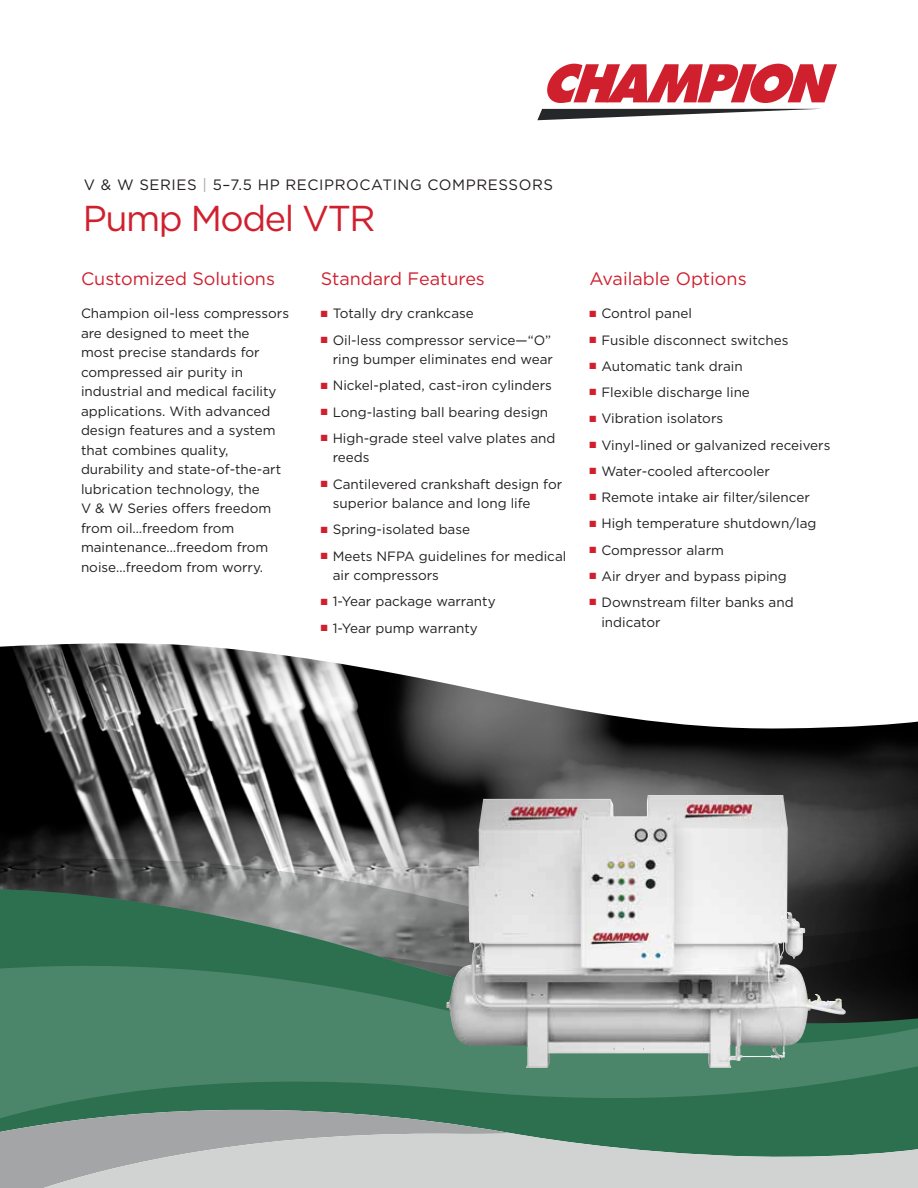
<style>
.page{position:relative;width:918px;height:1188px;background:#fff}
.page>*{position:absolute;margin:0;border:0;box-sizing:border-box;transform-origin:0 0}
.t1{font:36px "Gotham";letter-spacing:-.04em;color:#d0202e}
.t2{font:18px "Gotham";color:#d0202e}
.t3{font:15px "Gotham";letter-spacing:.04em;color:#231f20}
.t4{font:13.5px/19.5px "Gotham";color:#231f20}
.s1{color:#a4a5a6}
.s2{color:#d0202e}
</style>
<div class="page">
<img style="left:0;top:643px;width:918px;height:216px">
<svg style="left:0;top:859px;width:918px;height:30px;background:#787878"></svg>
<svg style="left:0;top:889px;width:918px;height:244px;background:#5c786a"></svg>
<svg style="left:0;top:962px;width:918px;height:160px;background:#588670"></svg>
<svg style="left:0;top:1094px;width:512px;height:94px;background:#608775"></svg>
<svg style="left:5px;top:1133px;width:913px;height:55px;background:#b1bcb7"></svg>
<svg style="left:537px;top:109px;width:279px;height:11px"></svg>
<svg style="left:547px;top:64px;width:290px;height:39px"></svg>
<img style="left:448px;top:795px;width:245px;height:207px">
<p class="t3" style="left:84px;top:175px;width:471px">V &amp; W SERIES <span class="s1">|</span> 5–7.5 HP RECIPROCATING COMPRESSORS</p>
<h1 class="t1" style="left:83px;top:195px;width:294px">Pump Model VTR</h1>
<h2 class="t2" style="left:81px;top:268px;width:196px">Customized Solutions</h2>
<p class="t4" style="left:81px;top:304px;width:210px">Champion oil-less compressors are designed to meet the<br>most precise standards for compressed air purity in industrial and medical facility applications. With advanced design features and a system that combines quality, durability and state-of-the-art lubrication technology, the<br>V &amp; W Series offers freedom from oil…freedom from maintenance…freedom from noise…freedom from worry.</p>
<h2 class="t2" style="left:321px;top:268px;width:166px">Standard Features</h2>
<p class="t4" style="left:321px;top:304px;width:155px"><span class="s2">■</span> Totally dry crankcase</p>
<p class="t4" style="left:321px;top:330px;width:234px;text-align:right"><span class="s2">■</span> Oil-less compressor service—“O” ring bumper eliminates end wear</p>
<p class="t4" style="left:321px;top:376px;width:233px"><span class="s2">■</span> Nickel-plated, cast-iron cylinders</p>
<p class="t4" style="left:321px;top:402px;width:229px"><span class="s2">■</span> Long-lasting ball bearing design</p>
<p class="t4" style="left:333px;top:428px;width:224px;text-indent:-12px"><span class="s2">■</span> High-grade steel valve plates and reeds</p>
<p class="t4" style="left:333px;top:474px;width:231px;text-indent:-12px"><span class="s2">■</span> Cantilevered crankshaft design for superior balance and long life</p>
<p class="t4" style="left:321px;top:520px;width:151px"><span class="s2">■</span> Spring-isolated base</p>
<p class="t4" style="left:333px;top:546px;width:235px;text-indent:-12px"><span class="s2">■</span> Meets NFPA guidelines for medical air compressors</p>
<p class="t4" style="left:321px;top:592px;width:176px"><span class="s2">■</span> 1-Year package warranty</p>
<p class="t4" style="left:321px;top:618px;width:159px"><span class="s2">■</span> 1-Year pump warranty</p>
<h2 class="t2" style="left:589px;top:268px;width:159px">Available Options</h2>
<p class="t4" style="left:589px;top:304px;width:104px"><span class="s2">■</span> Control panel</p>
<p class="t4" style="left:589px;top:330px;width:200px"><span class="s2">■</span> Fusible disconnect switches</p>
<p class="t4" style="left:589px;top:356px;width:155px"><span class="s2">■</span> Automatic tank drain</p>
<p class="t4" style="left:589px;top:382px;width:162px"><span class="s2">■</span> Flexible discharge line</p>
<p class="t4" style="left:589px;top:409px;width:135px"><span class="s2">■</span> Vibration isolators</p>
<p class="t4" style="left:589px;top:435px;width:243px"><span class="s2">■</span> Vinyl-lined or galvanized receivers</p>
<p class="t4" style="left:589px;top:461px;width:182px"><span class="s2">■</span> Water-cooled aftercooler</p>
<p class="t4" style="left:589px;top:487px;width:222px"><span class="s2">■</span> Remote intake air filter/silencer</p>
<p class="t4" style="left:589px;top:514px;width:229px"><span class="s2">■</span> High temperature shutdown/lag</p>
<p class="t4" style="left:589px;top:540px;width:136px"><span class="s2">■</span> Compressor alarm</p>
<p class="t4" style="left:589px;top:566px;width:199px"><span class="s2">■</span> Air dryer and bypass piping</p>
<p class="t4" style="left:601px;top:592px;width:194px;text-indent:-12px"><span class="s2">■</span> Downstream filter banks and indicator</p>
</div>
